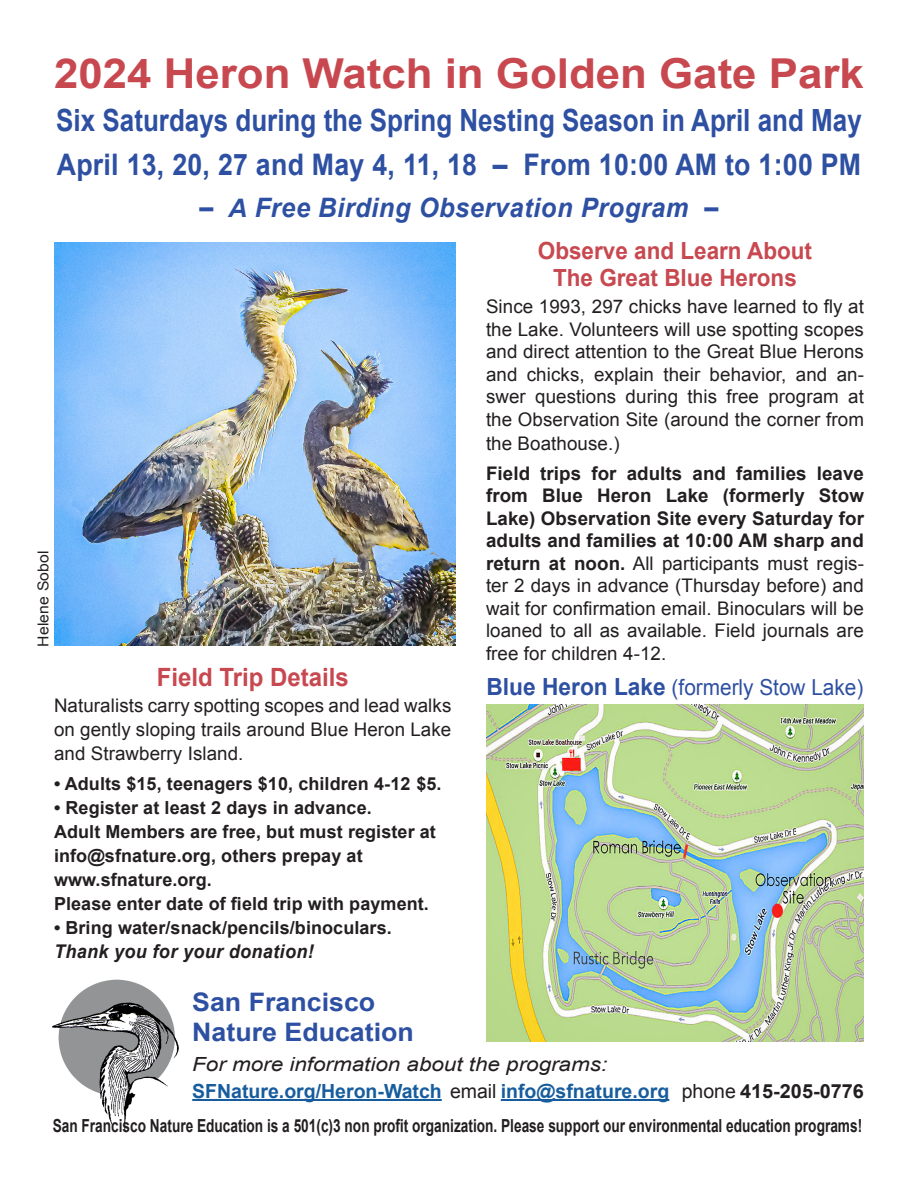
<style>
.page{position:relative;width:918px;height:1188px;background:#fff}
.page>*{position:absolute;margin:0;border:0;box-sizing:border-box;transform-origin:0 0}
.t1{font:700 41.25px "Arial";color:#c84850;scale:1.06 1}
.t2{font:700 30.6px "Arial";color:#2e50a2;scale:.85 1}
.t3{font:700 29.7px "Arial";letter-spacing:.01em;color:#2e50a2;scale:.9 1}
.t4{font:italic 700 26.85px "Arial";letter-spacing:.02em;color:#2e50a2;scale:.95 1}
.t5{font:700 25.5px "Arial";color:#2e50a2;scale:1.05 1}
.t6{font:700 25.2px "Arial";color:#c84850;scale:.95 1}
.t7{font:700 23.7px "Arial";color:#c84850;scale:.95 1}
.t8{font:22.05px "Arial";color:#2e50a2;scale:.94 1}
.t9{font:700 19.5px "Arial";color:#175d9e}
.t10{font:italic 19.5px "Arial";color:#231f20;scale:1.15 1}
.t11{font:italic 700 18.9px "Arial";letter-spacing:.02em;color:#231f20;scale:.95 1}
.t12{font:18.75px/22.5px "Arial";letter-spacing:.005em;color:#231f20;text-align:justify}
.t13{font:700 18px/24px "Arial";letter-spacing:.005em;color:#231f20}
.t14{font:700 18px "Arial";letter-spacing:.005em;color:#231f20;scale:.76 1}
.t15{font:15px "Arial";letter-spacing:.01em;color:#231f20;scale:1.05 1}
.s1{font-style:normal;font-size:28.05px}
.s2{font-size:25.5px}
.s3{font-weight:700}
.s4{font-weight:700;font-size:23.7px}
.s5{font-weight:400;color:#231f20}
.s6{color:#231f20}
</style>
<div class="page">
<hr style="left:192px;top:1099px;width:250px;height:2px;background:#175d9e">
<hr style="left:501px;top:1099px;width:168px;height:2px;background:#175d9e">
<img style="left:52px;top:979px;width:127px;height:152px">
<img style="left:486px;top:704px;width:378px;height:337px">
<img style="left:54px;top:243px;width:401px;height:403px">
<p class="t1" style="left:54px;top:46px;width:766px">2024 Heron Watch in Golden Gate Park</p>
<p class="t2" style="left:56px;top:100px;width:949px">Six Saturdays during the Spring Nesting Season in April and May</p>
<p class="t3" style="left:57px;top:145px;width:895px">April 13, 20, 27 and May 4, 11, 18 – From 10:00 AM to 1:00 PM</p>
<p class="t15" style="left:33px;top:647px;width:93px;rotate:-90deg">Helene Sobol</p>
<p class="t4" style="left:199px;top:190px;width:548px"><span class="s1">–</span> <span class="s2">A</span> Free Birding Observation Program <span class="s1">–</span></p>
<p class="t7" style="left:538px;top:235px;width:290px">Observe and Learn About</p>
<p class="t7" style="left:553px;top:262px;width:258px">The Great Blue Herons</p>
<p class="t12" style="left:486px;top:296px;width:379px">Since 1993, 297 chicks have learned to fly at the Lake. Volunteers will use spotting scopes and direct attention to the Great Blue Herons and chicks, explain their behavior, and an&shy;swer questions during this free program at the Observation Site (around the corner from the Boathouse.)</p>
<p class="t12" style="left:486px;top:462px;width:380px"><span class="s3">Field trips for adults and families leave from Blue Heron Lake (formerly Stow Lake) Observation Site every Saturday for adults and families at 10:00 AM sharp and return at noon.</span> All participants must regis&shy;ter 2 days in advance (Thursday before) and wait for confirmation email. Binoculars will be loaned to all as available. Field journals are free for children 4-12.</p>
<p class="t6" style="left:157px;top:661px;width:204px">Field Trip Details</p>
<p class="t12" style="left:54px;top:693px;width:399px;line-height:24px">Naturalists carry spotting scopes and lead walks on gently sloping trails around Blue Heron Lake and Strawberry Island.</p>
<p class="t13" style="left:54px;top:772px;width:389px">• Adults $15, teenagers $10, children 4-12 $5.</p>
<p class="t13" style="left:54px;top:796px;width:319px">• Register at least 2 days in advance.</p>
<p class="t13" style="left:54px;top:820px;width:383px">Adult Members are free, but must register at info@sfnature.org, others prepay at</p>
<p class="t13" style="left:54px;top:868px;width:159px">www.sfnature.org.</p>
<p class="t13" style="left:54px;top:892px;width:376px">Please enter date of field trip with payment.</p>
<p class="t13" style="left:54px;top:916px;width:339px">• Bring water/snack/pencils/binoculars.</p>
<p class="t11" style="left:54px;top:939px;width:275px">Thank you for your donation!</p>
<p class="t5" style="left:192px;top:985px;width:176px">San Francisco</p>
<p class="t5" style="left:192px;top:1015px;width:213px">Nature Education</p>
<p class="t8" style="left:487px;top:672px;width:402px"><span class="s4">Blue Heron Lake</span> (formerly Stow Lake)</p>
<p class="t10" style="left:192px;top:1051px;width:362px">For more information about the programs:</p>
<p class="t9" style="left:192px;top:1078px;width:673px">SFNature.org/Heron-Watch <span class="s5">email</span> info@sfnature.org <span class="s5">phone</span> <span class="s6">415-205-0776</span></p>
<p class="t14" style="left:53px;top:1114px;width:1067px">San Francisco Nature Education is a 501(c)3 non profit organization. Please support our environmental education programs!</p>
</div>
